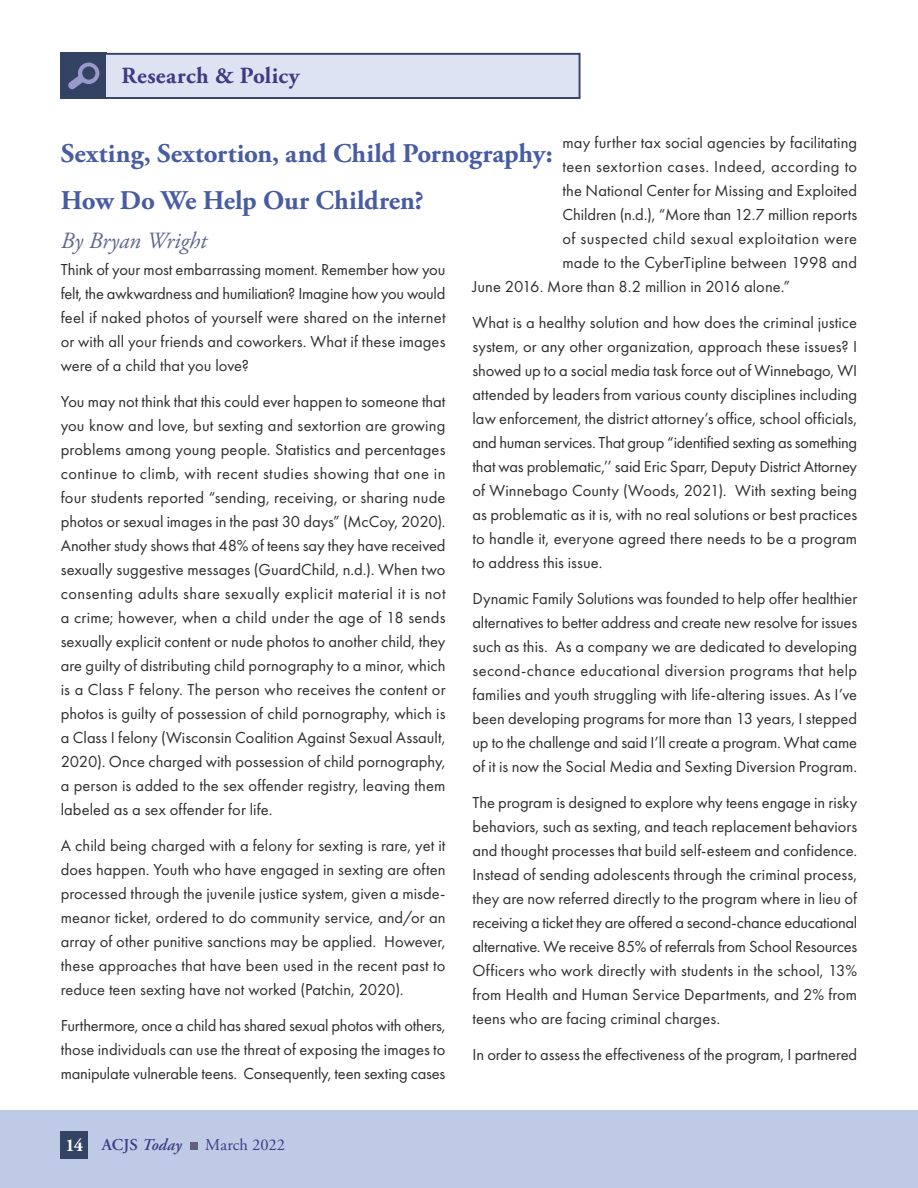
<style>
.page{position:relative;width:918px;height:1188px;background:#fff}
.page>*{position:absolute;margin:0;border:0;box-sizing:border-box;transform-origin:0 0}
.Section__Title{font:700 27px/46.5px "Adobe Garamond Pro";color:#485ca2}
.Section__Byline{font:italic 23.25px "Adobe Garamond Pro";color:#5e678f}
.Section__Head{font:700 23.1px "Adobe Garamond Pro";letter-spacing:.015em;color:#3d3b83}
.Body{font:700 18px "Adobe Garamond Pro";color:#fff}
.Body-2{font:16.5px/24px "Futura PT";letter-spacing:.005em;color:#2e2e2e;text-align:justify}
.Body-3{font:16.5px "Futura PT";letter-spacing:.03em;color:#2e2e2e}
.Body-4{font:italic 600 16.5px "Adobe Garamond Pro";letter-spacing:.005em;color:#3d3b83}
.Body-5{font:16.5px "Adobe Garamond Pro";letter-spacing:.005em;color:#3d3b83}
.s1{font-style:normal}
</style>
<div class="page">
<div style="left:61px;top:53px;width:46px;height:46px;background:#344264"></div>
<svg style="left:68px;top:63px;width:31px;height:26px"></svg>
<div style="left:104px;top:53px;width:477px;height:46px;background:#dde3f2;border:2px solid #344264"></div>
<div style="left:0;top:1110px;width:918px;height:78px;background:#bfcae6"></div>
<div style="left:61px;top:1131px;width:27px;height:27px;background:#344264"></div>
<div style="left:190px;top:1142px;width:7px;height:7px;background:#60617c"></div>
<p class="Section__Head" style="left:121px;top:62px;width:180px">Research &amp; Policy</p>
<p class="Body-2" style="left:562px;top:130px;width:296px">may further tax social agencies by facilitating</p>
<p class="Body-3" style="left:562px;top:157px;width:296px">teen sextortion cases. Indeed, according to</p>
<p class="Body-2" style="left:562px;top:178px;width:296px">the National Center for Missing and Exploited</p>
<p class="Body-2" style="left:562px;top:202px;width:296px">Children (n.d.), “More than 12.7 million reports</p>
<p class="Body-3" style="left:562px;top:229px;width:296px">of suspected child sexual exploitation were</p>
<p class="Body-2" style="left:562px;top:250px;width:296px">made to the CyberTipline between 1998 and</p>
<p class="Body-2" style="left:472px;top:274px;width:319px">June 2016. More than 8.2 million in 2016 alone.”</p>
<p class="Body-2" style="left:472px;top:310px;width:386px">What is a healthy solution and how does the criminal justice system, or any other organization, approach these issues? I showed up to a social media task force out of Winnebago, WI attended by leaders from various county disciplines including law enforcement, the district attorney’s office, school officials, and human services. That group “identified sexting as something that was problematic,’’ said Eric Sparr, Deputy District Attorney of Winnebago County (Woods, 2021). With sexting being as problematic as it is, with no real solutions or best practices to handle it, everyone agreed there needs to be a program to address this issue.</p>
<p class="Body-2" style="left:472px;top:586px;width:386px">Dynamic Family Solutions was founded to help offer healthier alternatives to better address and create new resolve for issues such as this. As a company we are dedicated to developing second-chance educational diversion programs that help families and youth struggling with life-altering issues. As I’ve been developing programs for more than 13 years, I stepped up to the challenge and said I’ll create a program. What came of it is now the Social Media and Sexting Diversion Program.</p>
<p class="Body-2" style="left:472px;top:790px;width:386px">The program is designed to explore why teens engage in risky behaviors, such as sexting, and teach replacement behaviors and thought processes that build self-esteem and confidence.<br>Instead of sending adolescents through the criminal process, they are now referred directly to the program where in lieu of receiving a ticket they are offered a second-chance educational alternative. We receive 85% of referrals from School Resources Officers who work directly with students in the school, 13% from Health and Human Service Departments, and 2% from teens who are facing criminal charges.</p>
<p class="Body-2" style="left:472px;top:1042px;width:386px">In order to assess the effectiveness of the program, I partnered</p>
<p class="Section__Title" style="left:61px;top:131px;width:493px">Sexting, Sextortion, and Child Pornography:<br>How Do We Help Our Children?</p>
<p class="Section__Byline" style="left:61px;top:227px;width:147px">By Bryan Wright</p>
<p class="Body-2" style="left:61px;top:257px;width:386px">Think of your most embarrassing moment. Remember how you felt, the awkwardness and humiliation? Imagine how you would feel if naked photos of yourself were shared on the internet or with all your friends and coworkers. What if these images were of a child that you love?</p>
<p class="Body-2" style="left:61px;top:389px;width:386px">You may not think that this could ever happen to someone that you know and love, but sexting and sextortion are growing problems among young people. Statistics and percentages continue to climb, with recent studies showing that one in four students reported “sending, receiving, or sharing nude photos or sexual images in the past 30 days” (McCoy, 2020).<br>Another study shows that 48% of teens say they have received sexually suggestive messages (GuardChild, n.d.). When two consenting adults share sexually explicit material it is not a crime; however, when a child under the age of 18 sends sexually explicit content or nude photos to another child, they are guilty of distributing child pornography to a minor, which is a Class F felony. The person who receives the content or photos is guilty of possession of child pornography, which is a Class I felony (Wisconsin Coalition Against Sexual Assault, 2020). Once charged with possession of child pornography, a person is added to the sex offender registry, leaving them labeled as a sex offender for life.</p>
<p class="Body-2" style="left:61px;top:834px;width:386px">A child being charged with a felony for sexting is rare, yet it does happen. Youth who have engaged in sexting are often processed through the juvenile justice system, given a misde&shy;meanor ticket, ordered to do community service, and/or an array of other punitive sanctions may be applied. However, these approaches that have been used in the recent past to reduce teen sexting have not worked (Patchin, 2020).</p>
<p class="Body-2" style="left:61px;top:1014px;width:386px">Furthermore, once a child has shared sexual photos with others, those individuals can use the threat of exposing the images to manipulate vulnerable teens. Consequently, teen sexting cases</p>
<p class="Body" style="left:66px;top:1135px;width:19px">14</p>
<p class="Body-4" style="left:102px;top:1135px;width:81px"><span class="s1">ACJS</span> Today</p>
<p class="Body-5" style="left:205px;top:1135px;width:81px">March 2022</p>
</div>
